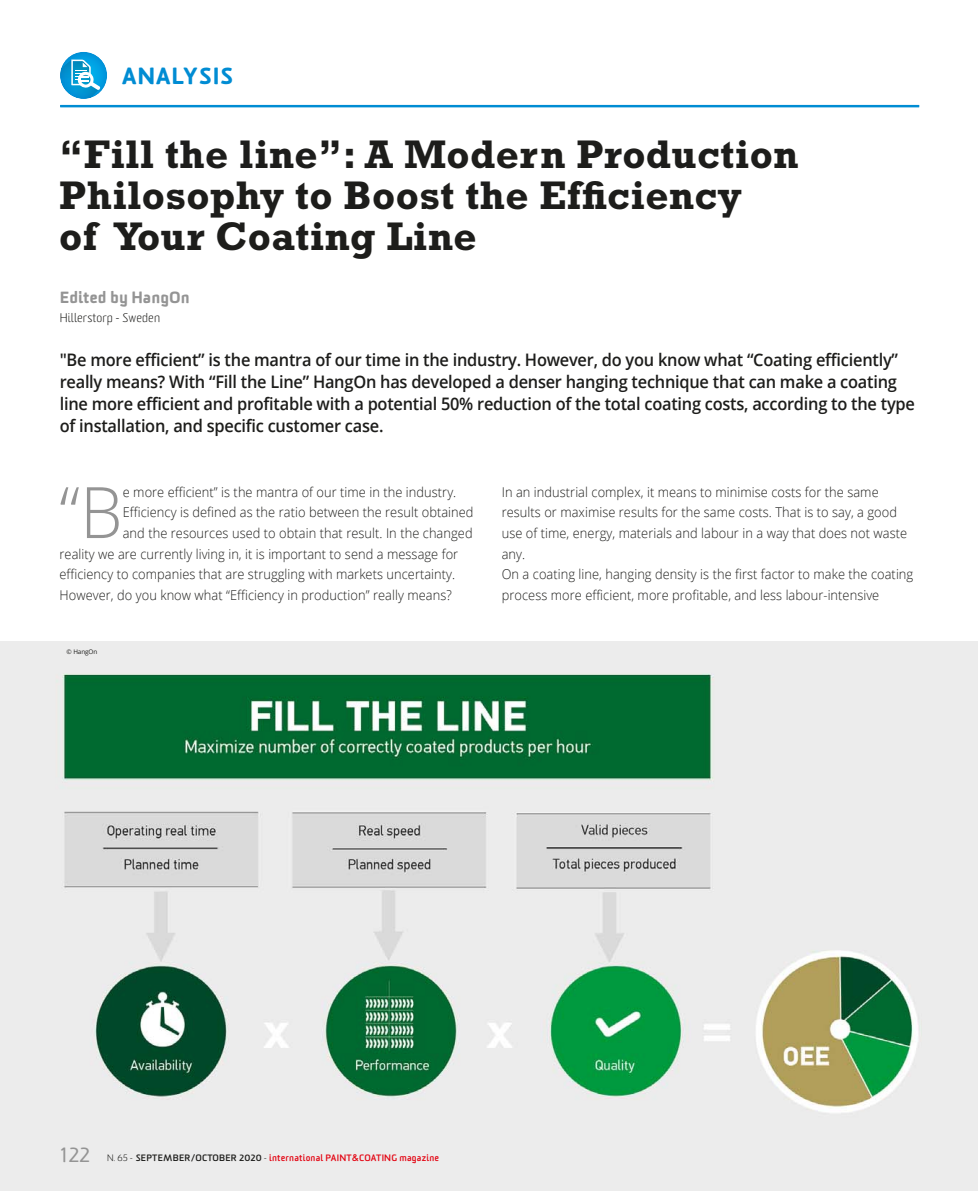
<style>
.page{position:relative;width:978px;height:1191px;background:#fff}
.page>*{position:absolute;margin:0;border:0;box-sizing:border-box;transform-origin:0 0}
.t1{font:300 71.1px "Open Sans";color:#949494;scale:.95 1}
.t2{font:700 40.5px/41.1px "Rockwell Std";letter-spacing:.01em;color:#1d1d1b}
.t3{font:900 22.5px "Sommet Rounded";letter-spacing:.025em;color:#008cd3}
.t4{font:600 17.25px/21.8px "Open Sans";letter-spacing:-.015em;color:#1d1d1b;scale:.95 1}
.t5{font:900 15.75px "Sommet Rounded";color:#949494}
.t6{font:300 13.5px/20.5px "Open Sans";letter-spacing:.005em;color:#1d1d1b;scale:.95 1}
.t7{font:300 12px "Sommet Rounded";letter-spacing:.01em;color:#1d1d1b}
.t8{font:700 9px "Sommet Rounded";letter-spacing:.02em;color:#e30614}
.t9{font:6.3px "Open Sans";letter-spacing:-.015em;color:#1d1d1b}
.s1{font-weight:400;font-size:19.8px;color:#949494}
.s2{font-weight:300;color:#1d1d1b}
.s3{color:#1d1d1b}
</style>
<div class="page">
<hr style="left:60px;top:105px;width:859px;height:2px;background:#008cd3">
<svg style="left:60px;top:52px;width:47px;height:47px"></svg>
<div style="left:0;top:641px;width:978px;height:549px;background:#ececec"></div>
<img style="left:62px;top:673px;width:856px;height:440px">
<h3 class="t3" style="left:122px;top:68px;width:113px">ANALYSIS</h3>
<h2 class="t2" style="left:59px;top:138px;width:741px">“Fill the line”: A Modern Production<br>Philosophy to Boost the Efficiency<br>of Your Coating Line</h2>
<p class="t5" style="left:60px;top:291px;width:132px">Edited by HangOn</p>
<p class="t7" style="left:60px;top:313px;width:102px">Hillerstorp - Sweden</p>
<p class="t4" style="left:60px;top:349px;width:902px">"Be more efficient” is the mantra of our time in the industry. However, do you know what “Coating efficiently” really means? With “Fill the Line” HangOn has developed a denser hanging technique that can make a coating line more efficient and profitable with a potential 50% reduction of the total coating costs, according to the type of installation, and specific customer case.</p>
<h1 class="t1" style="left:60px;top:462px;width:68px">“B</h1>
<p class="t6" style="left:123px;top:481px;width:353px">e more efficient” is the mantra of our time in the industry.</p>
<p class="t6" style="left:123px;top:502px;width:371px">Efficiency is defined as the ratio between the result obtained</p>
<p class="t6" style="left:123px;top:522px;width:370px">and the resources used to obtain that result. In the changed</p>
<p class="t6" style="left:60px;top:543px;width:421px">reality we are currently living in, it is important to send a message for</p>
<p class="t6" style="left:60px;top:563px;width:418px">efficiency to companies that are struggling with markets uncertainty.</p>
<p class="t6" style="left:60px;top:584px;width:414px">However, do you know what “Efficiency in production” really means?</p>
<p class="t9" style="left:67px;top:647px;width:32px">© HangOn</p>
<p class="t6" style="left:502px;top:481px;width:435px">In an industrial complex, it means to minimise costs for the same results or maximise results for the same costs. That is to say, a good use of time, energy, materials and labour in a way that does not waste any.<br>On a coating line, hanging density is the first factor to make the coating process more efficient, more profitable, and less labour-intensive</p>
<p class="t8" style="left:60px;top:1154px;width:381px"><span class="s1">122</span> <span class="s2">N. 65 -</span> <span class="s3">SEPTEMBER/OCTOBER 2020</span> <span class="s2">-</span> international PAINT&amp;COATING magazine</p>
</div>
